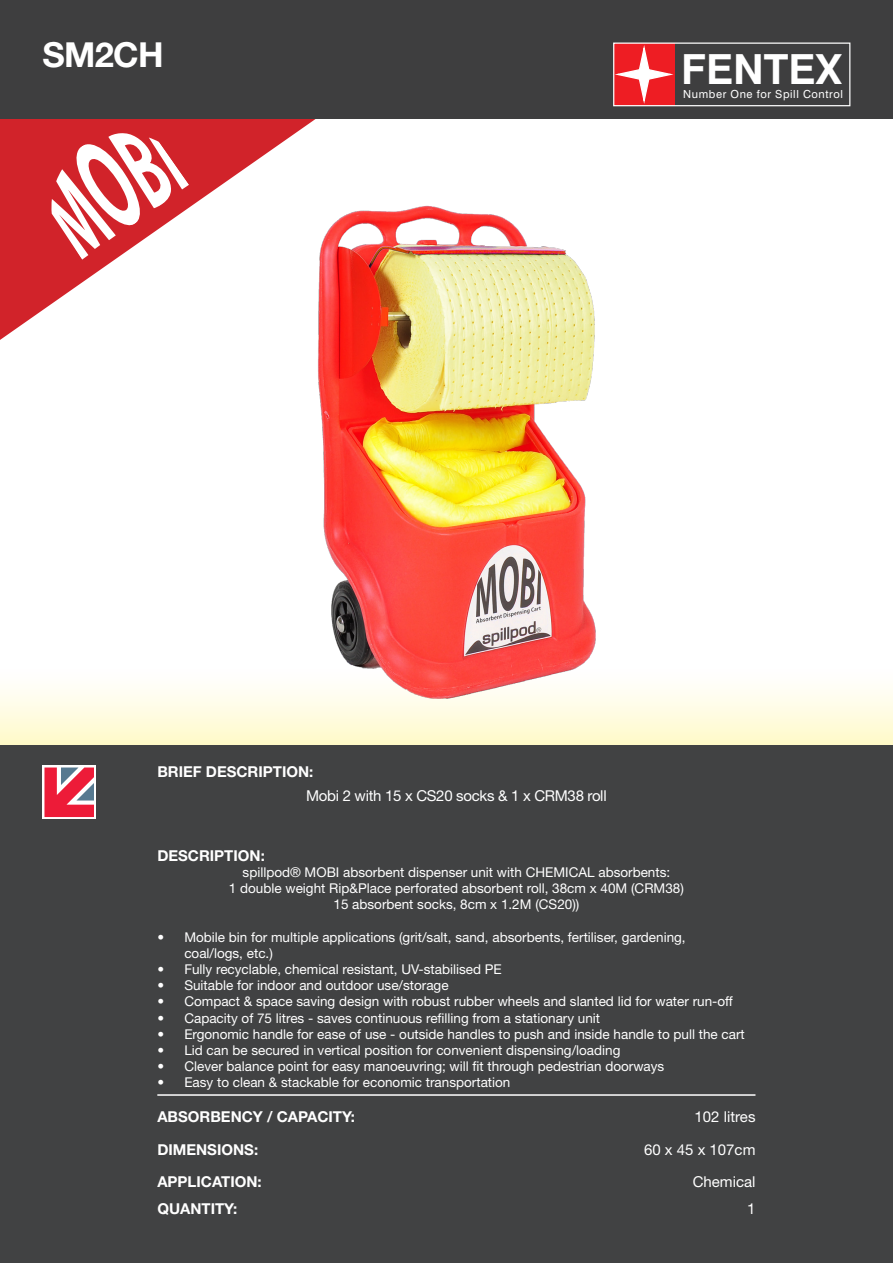
<style>
.page{position:relative;width:893px;height:1263px;background:#fff}
.page>*{position:absolute;margin:0;border:0;box-sizing:border-box;transform-origin:0 0}
.t1{font:700 41.55px "Swiss 721 BT";color:#fff}
.CODE{font:700 34.5px "Helvetica Neue LT Std";letter-spacing:-.02em;color:#fff}
.Heading_1{font:700 15px/32.5px "Helvetica Neue LT Std";color:#fff}
.Body_1{font:15px "Helvetica Neue LT Std";letter-spacing:-.02em;color:#fff}
.Body_2{font:15px "Helvetica Neue LT Std";color:#fff}
.Body_1-2{font:13.5px/16.2px "Helvetica Neue LT Std";color:#fff}
.t2{font:11.1px "Swiss 721 BT";letter-spacing:.05em;color:#fff}
</style>
<div class="page">
<svg style="left:0;top:119px;width:316px;height:221px"></svg>
<svg style="left:51px;top:133px;width:138px;height:127px"></svg>
<svg style="left:0;top:689px;width:893px;height:57px;background:#fbf7d9"></svg>
<div style="left:0;top:0;width:893px;height:119px;background:#3e3e3f"></div>
<div style="left:0;top:746px;width:893px;height:517px;background:#414243"></div>
<div style="left:614px;top:43px;width:60px;height:63px;background:#ee1d23"></div>
<svg style="left:616px;top:48px;width:56px;height:54px"></svg>
<div style="left:613px;top:43px;width:237px;height:63px;border:1px solid #fff"></div>
<div style="left:43px;top:765px;width:53px;height:54px;background:#fff"></div>
<svg style="left:44px;top:767px;width:50px;height:50px"></svg>
<hr style="left:157px;top:1094px;width:598px;height:2px;background:#fff">
<img style="left:292px;top:197px;width:328px;height:511px">
<p class="CODE" style="left:43px;top:34px;width:123px">SM2CH</p>
<h1 class="t1" style="left:681px;top:44px;width:162px">FENTEX</h1>
<p class="t2" style="left:683px;top:87px;width:161px">Number One for Spill Control</p>
<p class="Heading_1" style="left:157px;top:755px;width:158px">BRIEF DESCRIPTION:</p>
<p class="Body_1" style="left:306px;top:786px;width:302px">Mobi 2 with 15 x CS20 socks &amp; 1 x CRM38 roll</p>
<p class="Heading_1" style="left:157px;top:839px;width:109px">DESCRIPTION:</p>
<p class="Body_1-2" style="left:243px;top:864px;width:429px">spillpod® MOBI absorbent dispenser unit with CHEMICAL absorbents:</p>
<p class="Body_1-2" style="left:229px;top:880px;width:456px">1 double weight Rip&amp;Place perforated absorbent roll, 38cm x 40M (CRM38)</p>
<p class="Body_1-2" style="left:333px;top:896px;width:247px">15 absorbent socks, 8cm x 1.2M (CS20))</p>
<p class="Body_1-2" style="left:184px;top:928px;width:503px;text-indent:-27px">• Mobile bin for multiple applications (grit/salt, sand, absorbents, fertiliser, gardening, coal/logs, etc.)</p>
<p class="Body_1-2" style="left:157px;top:961px;width:346px">• Fully recyclable, chemical resistant, UV-stabilised PE</p>
<p class="Body_1-2" style="left:157px;top:977px;width:293px">• Suitable for indoor and outdoor use/storage</p>
<p class="Body_1-2" style="left:157px;top:993px;width:577px">• Compact &amp; space saving design with robust rubber wheels and slanted lid for water run-off</p>
<p class="Body_1-2" style="left:157px;top:1009px;width:444px">• Capacity of 75 litres - saves continuous refilling from a stationary unit</p>
<p class="Body_1-2" style="left:157px;top:1026px;width:589px">• Ergonomic handle for ease of use - outside handles to push and inside handle to pull the cart</p>
<p class="Body_1-2" style="left:157px;top:1042px;width:465px">• Lid can be secured in vertical position for convenient dispensing/loading</p>
<p class="Body_1-2" style="left:157px;top:1058px;width:509px">• Clever balance point for easy manoeuvring; will fit through pedestrian doorways</p>
<p class="Body_1-2" style="left:157px;top:1074px;width:355px">• Easy to clean &amp; stackable for economic transportation</p>
<p class="Heading_1" style="left:157px;top:1100px;width:199px">ABSORBENCY / CAPACITY:<br>DIMENSIONS:<br>APPLICATION:</p>
<p class="Heading_1" style="left:157px;top:1192px;width:81px">QUANTITY:</p>
<p class="Body_2" style="left:695px;top:1108px;width:62px">102 litres</p>
<p class="Body_2" style="left:644px;top:1140px;width:113px">60 x 45 x 107cm</p>
<p class="Body_2" style="left:693px;top:1173px;width:64px">Chemical</p>
<p class="Body_2" style="left:747px;top:1200px;width:10px">1</p>
</div>
